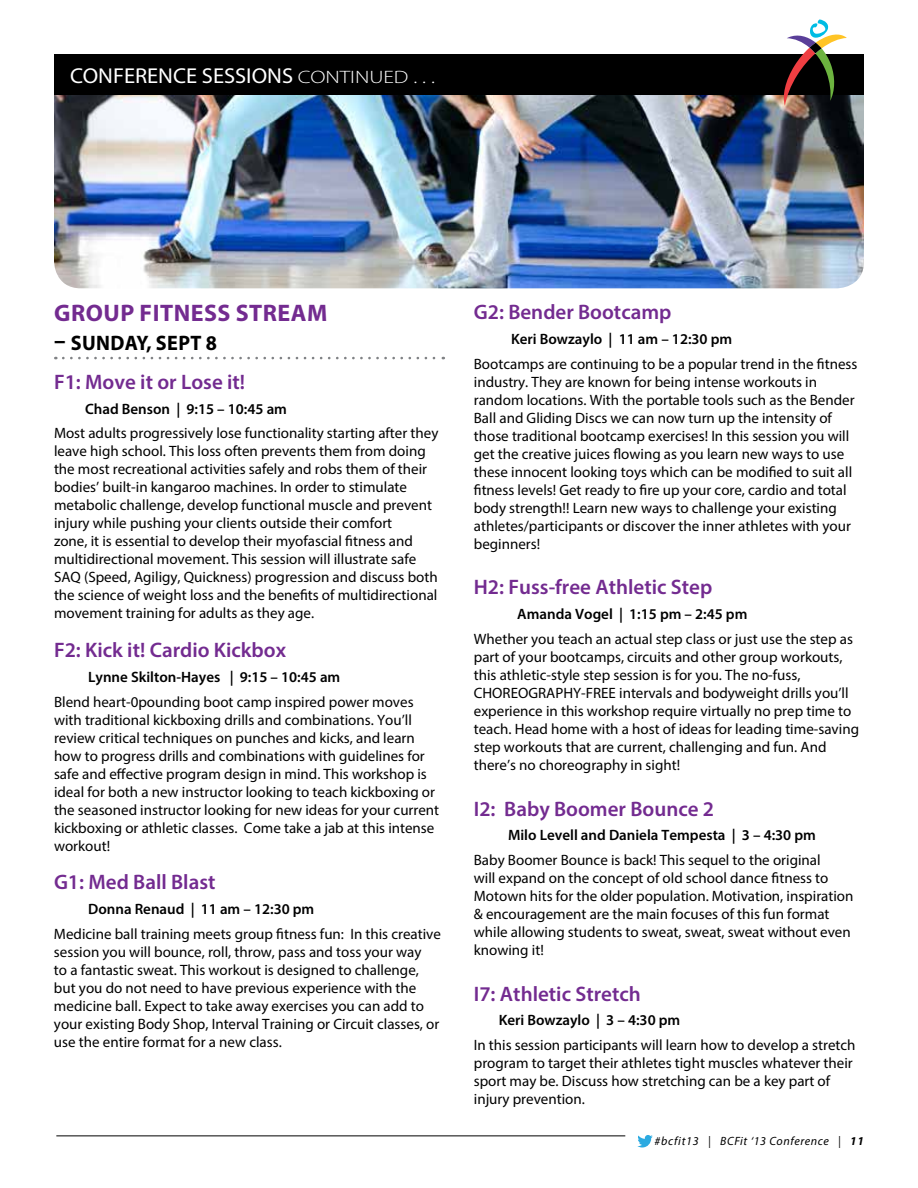
<style>
.page{position:relative;width:918px;height:1188px;background:#fff}
.page>*{position:absolute;margin:0;border:0;box-sizing:border-box;transform-origin:0 0}
.t1{font:700 24px "Myriad Pro";letter-spacing:.02em;color:#732b90}
.t2{font:21.6px "Myriad Pro";color:#fff;scale:1.04 1}
.t3{font:600 21px "Myriad Pro";color:#732b90}
.t4{font:700 21px "Myriad Pro";letter-spacing:.02em;color:#000;scale:.96 1}
.t5{font:15px/18px "Myriad Pro";color:#000}
.t6{font:600 15px "Myriad Pro";color:#000}
.t7{font:italic 12px "Myriad Pro";letter-spacing:.05em;color:#000}
.s1{font-weight:300;font-size:18px}
.s2{font-size:24px}
.s3{font-weight:700}
</style>
<div class="page">
<hr style="left:56px;top:1136px;width:569px;height:1px;background:#000">
<svg style="left:637px;top:1135px;width:16px;height:13px"></svg>
<img style="left:54px;top:94px;width:810px;height:194px">
<div style="left:54px;top:54px;width:810px;height:40px;background:#000"></div>
<svg style="left:784px;top:19px;width:63px;height:87px"></svg>
<svg style="left:63px;top:357px;width:381px;height:2px"></svg>
<h2 class="t2" style="left:70px;top:62px;width:352px">CONFERENCE SESSIONS <span class="s1">CONTINUED . . .</span></h2>
<h1 class="t1" style="left:54px;top:298px;width:99px">GROUP FITNESS</h1>
<h1 class="t1" style="left:236px;top:298px;width:30px">STREAM</h1>
<h3 class="t4" style="left:54px;top:330px;width:131px"><span class="s2">–</span> SUN DAY, SEPT</h3>
<h3 class="t4" style="left:206px;top:330px;width:13px">8</h3>
<h3 class="t3" style="left:54px;top:369px;width:193px">F1: Move it or Lose it!</h3>
<p class="t6" style="left:85px;top:399px;width:203px">Chad Benson | 9:15 – 10:45 am</p>
<p class="t5" style="left:54px;top:424px;width:386px">Most adults progressively lose functionality starting after they leave high school. This loss often prevents them from doing the most recreational activities safely and robs them of their bodies’ built-in kangaroo machines. In order to stimulate metabolic challenge, develop functional muscle and prevent injury while pushing your clients outside their comfort<br>zone, it is essential to develop their myofascial fitness and multidirectional movement. This session will illustrate safe SAQ (Speed, Agiligy, Quickness) progression and discuss both the science of weight loss and the benefits of multidirectional movement training for adults as they age.</p>
<h3 class="t3" style="left:54px;top:637px;width:234px">F2: Kick it! Cardio Kickbox</h3>
<p class="t6" style="left:88px;top:667px;width:254px">Lynne Skilton-Hayes | 9:15 – 10:45 am</p>
<p class="t5" style="left:54px;top:692px;width:387px">Blend heart-0pounding boot camp inspired power moves with traditional kickboxing drills and combinations. You’ll review critical techniques on punches and kicks, and learn how to progress drills and combinations with guidelines for safe and effective program design in mind. This workshop is ideal for both a new instructor looking to teach kickboxing or the seasoned instructor looking for new ideas for your current kickboxing or athletic classes. Come take a jab at this intense workout!</p>
<h3 class="t3" style="left:54px;top:869px;width:163px">G1: Med Ball Blast</h3>
<p class="t6" style="left:88px;top:900px;width:228px">Donna Renaud | 11 am – 12:30 pm</p>
<p class="t5" style="left:54px;top:925px;width:389px">Medicine ball training meets group fitness fun: In this creative session you will bounce, roll, throw, pass and toss your way<br>to a fantastic sweat. This workout is designed to challenge, but you do not need to have previous experience with the medicine ball. Expect to take away exercises you can add to your existing Body Shop, Interval Training or Circuit classes, or use the entire format for a new class.</p>
<h3 class="t3" style="left:474px;top:299px;width:199px">G2: Bender Bootcamp</h3>
<p class="t6" style="left:511px;top:329px;width:223px">Keri Bowzaylo | 11 am – 12:30 pm</p>
<p class="t5" style="left:474px;top:354px;width:385px">Bootcamps are continuing to be a popular trend in the fitness industry. They are known for being intense workouts in random locations. With the portable tools such as the Bender Ball and Gliding Discs we can now turn up the intensity of those traditional bootcamp exercises! In this session you will get the creative juices flowing as you learn new ways to use these innocent looking toys which can be modified to suit all fitness levels! Get ready to fire up your core, cardio and total body strength!! Learn new ways to challenge your existing athletes/participants or discover the inner athletes with your beginners!</p>
<h3 class="t3" style="left:474px;top:574px;width:240px">H2: Fuss-free Athletic Step</h3>
<p class="t6" style="left:517px;top:605px;width:232px">Amanda Vogel | 1:15 pm – 2:45 pm</p>
<p class="t5" style="left:474px;top:630px;width:387px">Whether you teach an actual step class or just use the step as part of your bootcamps, circuits and other group workouts, this athletic-style step session is for you. The no-fuss, CHOREOGRAPHY-FREE intervals and bodyweight drills you’ll experience in this workshop require virtually no prep time to teach. Head home with a host of ideas for leading time-saving step workouts that are current, challenging and fun. And there’s no choreography in sight!</p>
<h3 class="t3" style="left:474px;top:795px;width:242px">I2: Baby Boomer Bounce 2</h3>
<p class="t6" style="left:508px;top:826px;width:309px">Milo Levell and Daniela Tempesta | 3 – 4:30 pm</p>
<p class="t5" style="left:474px;top:851px;width:381px">Baby Boomer Bounce is back! This sequel to the original<br>will expand on the concept of old school dance fitness to Motown hits for the older population. Motivation, inspiration &amp; encouragement are the main focuses of this fun format while allowing students to sweat, sweat, sweat without even knowing it!</p>
<h3 class="t3" style="left:474px;top:980px;width:168px">I7: Athletic Stretch</h3>
<p class="t6" style="left:499px;top:1011px;width:183px">Keri Bowzaylo | 3 – 4:30 pm</p>
<p class="t5" style="left:474px;top:1036px;width:383px">In this session participants will learn how to develop a stretch program to target their athletes tight muscles whatever their sport may be. Discuss how stretching can be a key part of injury prevention.</p>
<p class="t7" style="left:655px;top:1133px;width:211px">#bcfit13 | BCFit ‘13 Conference | <span class="s3">11</span></p>
</div>
